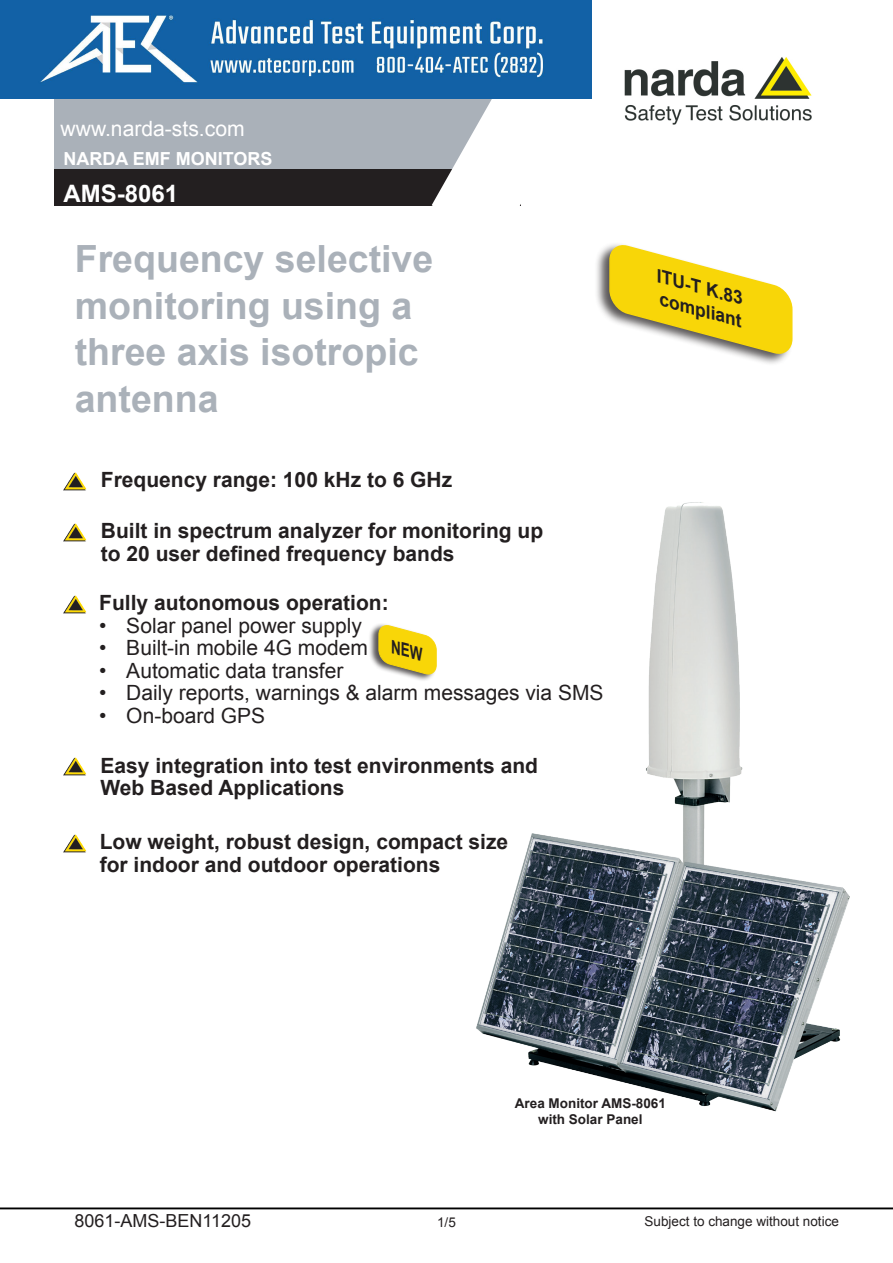
<style>
.page{position:relative;width:893px;height:1263px;background:#fff}
.page>*{position:absolute;margin:0;border:0;box-sizing:border-box;transform-origin:0 0}
.t1{font:700 37.5px/46.5px "Arial";color:#aab1b9}
.t2{font:700 24px "Arial";color:#fff}
.t3{font:21.15px "Arial";color:#fff}
.t4{font:700 21px/22.5px "Arial";color:#231f20}
.t5{font:21px "Arial";color:#231f20}
.t6{font:italic 700 18px "Arial";color:#231f20}
.t7{font:18px "Arial";color:#231f20}
.t8{font:700 18px "Arial";color:#fff}
.t9{font:700 13.5px "Arial";color:#231f20}
.t10{font:13.5px "Arial";color:#231f20}
</style>
<div class="page">
<img style="left:793px;top:67px;width:19px;height:54px">
<div style="left:54px;top:50px;width:467px;height:155px;background:#aab1b9"></div>
<div style="left:54px;top:169px;width:467px;height:36px;background:#231f20"></div>
<img style="left:64px;top:472px;width:23px;height:19px">
<img style="left:64px;top:523px;width:23px;height:19px">
<img style="left:63px;top:834px;width:23px;height:19px">
<img style="left:63px;top:595px;width:23px;height:19px">
<img style="left:63px;top:758px;width:23px;height:18px">
<div style="left:594px;top:241px;width:199px;height:125px;background:#231f20;opacity:.75"></div>
<svg style="left:432px;top:11px;width:361px;height:348px"></svg>
<img style="left:476px;top:502px;width:374px;height:610px">
<hr style="left:0;top:1208px;width:893px;height:1px;background:#000">
<div style="left:369px;top:623px;width:68px;height:59px;background:#231f20;opacity:.75"></div>
<img style="left:1px;top:0;width:590px;height:99px">
<svg style="left:378px;top:623px;width:59px;height:55px"></svg>
<p class="t3" style="left:61px;top:115px;width:186px">www.narda-sts.com</p>
<p class="t8" style="left:63px;top:146px;width:210px">NARDA EMF MONITORS</p>
<p class="t2" style="left:63px;top:178px;width:116px">AMS-8061</p>
<p class="t1" style="left:75px;top:237px;width:360px">Frequency selective monitoring using a three axis isotropic antenna</p>
<p class="t4" style="left:101px;top:469px;width:353px">Frequency range: 100 kHz to 6 GHz</p>
<p class="t4" style="left:101px;top:520px;width:444px">Built in spectrum analyzer for monitoring up to 20 user defined frequency bands</p>
<p class="t4" style="left:99px;top:592px;width:291px">Fully autonomous operation:</p>
<p class="t5" style="left:99px;top:612px;width:264px">• Solar panel power supply</p>
<p class="t5" style="left:99px;top:634px;width:270px">• Built-in mobile 4G modem</p>
<p class="t5" style="left:99px;top:657px;width:246px">• Automatic data transfer</p>
<p class="t5" style="left:99px;top:679px;width:506px">• Daily reports, warnings &amp; alarm messages via SMS</p>
<p class="t5" style="left:99px;top:702px;width:167px">• On-board GPS</p>
<p class="t4" style="left:100px;top:755px;width:439px">Easy integration into test environments and<br>Web Based Applications</p>
<p class="t4" style="left:100px;top:831px;width:410px">Low weight, robust design, compact size for indoor and outdoor operations</p>
<p class="t6" style="left:662px;top:264px;width:91px;rotate:15deg">ITU-T K.83</p>
<p class="t6" style="left:664px;top:287px;width:87px;rotate:15deg">compliant</p>
<p class="t7" style="left:74px;top:1209px;width:178px">8061-AMS-BEN11205</p>
<p class="t9" style="left:515px;top:1094px;width:153px">Area Monitor AMS-8061</p>
<p class="t9" style="left:538px;top:1110px;width:106px">with Solar Panel</p>
<p class="t10" style="left:437px;top:1213px;width:20px">1/5</p>
<p class="t10" style="left:645px;top:1212px;width:196px">Subject to change without notice</p>
</div>
